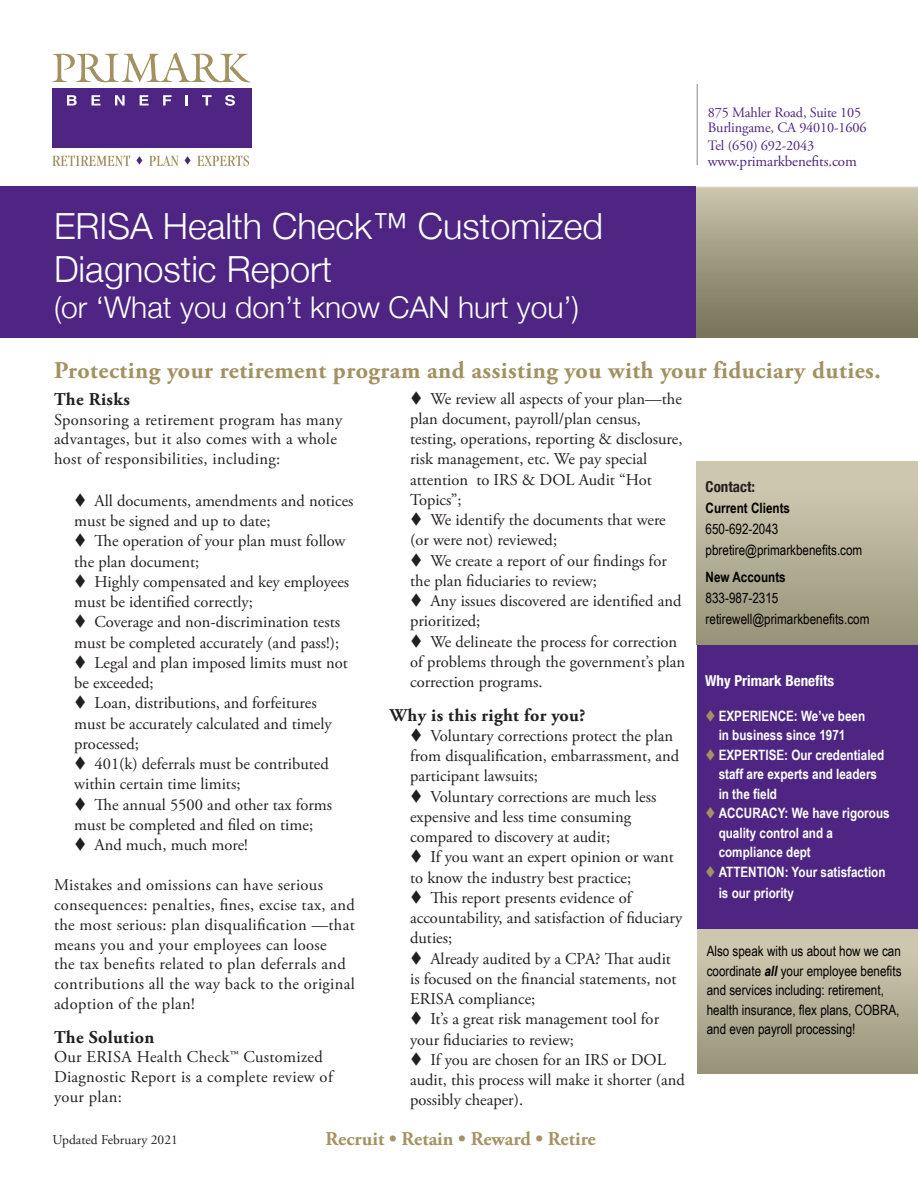
<style>
.page{position:relative;width:918px;height:1188px;background:#fff}
.page>*{position:absolute;margin:0;border:0;box-sizing:border-box;transform-origin:0 0}
.t1{font:300 36px "Helvetica Neue";color:#fff}
.t2{font:300 30px "Helvetica Neue";color:#fff}
.body{font:700 24px "Adobe Garamond Pro";letter-spacing:.02em;color:#a29161}
.body-2{font:700 19.5px "Adobe Garamond Pro";color:#a59364}
.body-3{font:700 18px "Adobe Garamond Pro";letter-spacing:.02em;color:#231f20}
.body-4{font:16.5px/20.2px "Adobe Garamond Pro";color:#231f20}
.body-5{font:16.5px/19.8px "Adobe Garamond Pro";letter-spacing:.02em;color:#231f20}
.body-6{font:15px "Adobe Garamond Pro";letter-spacing:-.01em;color:#4e2582}
.t3{font:700 condensed 15px "Helvetica Neue";color:#fff}
.t4{font:700 condensed 15px "Helvetica Neue";color:#231f20}
.t5{font:14.25px/19.5px "Arial Narrow";color:#000}
.t6{font:700 14.25px/19.5px "Arial Narrow";color:#fff}
.body-7{font:14.25px "Adobe Garamond Pro";letter-spacing:-.01em;color:#4e2582}
.t7{font:700 14.25px "Arial Narrow";color:#000}
.body-8{font:13.5px "Adobe Garamond Pro";color:#231f20}
.s1{color:#a29161}
.s2{font-weight:700;font-style:italic}
</style>
<div class="page">
<svg style="left:52px;top:52px;width:198px;height:30px"></svg>
<svg style="left:52px;top:155px;width:78px;height:11px"></svg>
<svg style="left:136px;top:156px;width:6px;height:9px"></svg>
<svg style="left:149px;top:156px;width:30px;height:10px"></svg>
<svg style="left:185px;top:156px;width:6px;height:9px"></svg>
<svg style="left:197px;top:155px;width:52px;height:11px"></svg>
<div style="left:52px;top:88px;width:199px;height:60px;background:#4e2582"></div>
<svg style="left:67px;top:95px;width:10px;height:11px"></svg>
<svg style="left:92px;top:95px;width:8px;height:11px"></svg>
<svg style="left:115px;top:95px;width:10px;height:11px"></svg>
<svg style="left:140px;top:95px;width:9px;height:11px"></svg>
<svg style="left:163px;top:95px;width:9px;height:11px"></svg>
<svg style="left:186px;top:95px;width:2px;height:11px"></svg>
<svg style="left:202px;top:95px;width:10px;height:11px"></svg>
<svg style="left:225px;top:95px;width:10px;height:11px"></svg>
<hr style="left:697px;top:84px;width:1px;height:81px;background:#8e978f">
<div style="left:0;top:186px;width:697px;height:152px;background:#4e2582"></div>
<div style="left:697px;top:185px;width:221px;height:153px;background:linear-gradient(to bottom,#cac5ad,#737055)"></div>
<div style="left:697px;top:467px;width:220px;height:605px;background:#4e2582"></div>
<div style="left:697px;top:461px;width:221px;height:184px;background:linear-gradient(to bottom,#d3ceb5,#98947a)"></div>
<div style="left:698px;top:930px;width:220px;height:144px;background:linear-gradient(to bottom,#d3ceb5,#98947a)"></div>
<p class="t1" style="left:54px;top:197px;width:551px">ERISA Health Check™ Customized</p>
<p class="t1" style="left:54px;top:240px;width:280px">Diagnostic Report</p>
<p class="t2" style="left:54px;top:283px;width:527px">(or ‘What you don’t know CAN hurt you’)</p>
<p class="body-7" style="left:708px;top:104px;width:155px">875 Mahler Road, Suite 105</p>
<p class="body-7" style="left:708px;top:119px;width:160px">Burlingame, CA 94010-1606</p>
<p class="body-7" style="left:708px;top:137px;width:108px">Tel (650) 692-2043</p>
<p class="body-6" style="left:708px;top:153px;width:150px">www.primarkbenefits.com</p>
<p class="body" style="left:54px;top:357px;width:828px">Protecting your retirement program and assisting you with your fiduciary duties.</p>
<p class="body-4" style="left:410px;top:389px;width:274px">▼ We review all aspects of your plan—the plan document, payroll/plan census, testing, operations, reporting &amp; disclosure, risk management, etc. We pay special attention to IRS &amp; DOL Audit “Hot Topics”;</p>
<p class="body-4" style="left:410px;top:510px;width:257px">▼ We identify the documents that were (or were not) reviewed;</p>
<p class="body-4" style="left:410px;top:551px;width:258px">▼ We create a report of our findings for the plan fiduciaries to review;</p>
<p class="body-4" style="left:410px;top:591px;width:273px">▼ Any issues discovered are identified and prioritized;</p>
<p class="body-4" style="left:410px;top:632px;width:277px">▼ We delineate the process for correction of problems through the government’s plan correction programs.</p>
<p class="body-3" style="left:390px;top:705px;width:197px">Why is this right for you?</p>
<p class="body-4" style="left:410px;top:726px;width:270px">▼ Voluntary corrections protect the plan from disqualification, embarrassment, and participant lawsuits;</p>
<p class="body-4" style="left:410px;top:787px;width:248px">▼ Voluntary corrections are much less expensive and less time consuming compared to discovery at audit;</p>
<p class="body-4" style="left:410px;top:848px;width:265px">▼ If you want an expert opinion or want to know the industry best practice;</p>
<p class="body-4" style="left:410px;top:888px;width:274px">▼ This report presents evidence of accountability, and satisfaction of fiduciary duties;</p>
<p class="body-4" style="left:410px;top:949px;width:268px">▼ Already audited by a CPA? That audit is focused on the financial statements, not<br>ERISA compliance;</p>
<p class="body-4" style="left:410px;top:1010px;width:251px">▼ It’s a great risk management tool for your fiduciaries to review;</p>
<p class="body-4" style="left:410px;top:1050px;width:276px">▼ If you are chosen for an IRS or DOL audit, this process will make it shorter (and possibly cheaper).</p>
<p class="body-8" style="left:52px;top:1132px;width:127px">Updated February 2021</p>
<p class="body-3" style="left:54px;top:389px;width:77px">The Risks</p>
<p class="body-5" style="left:54px;top:410px;width:290px">Sponsoring a retirement program has many advantages, but it also comes with a whole host of responsibilities, including:</p>
<p class="body-4" style="left:74px;top:491px;width:281px">▼ All documents, amendments and notices must be signed and up to date;</p>
<p class="body-4" style="left:74px;top:532px;width:273px">▼ The operation of your plan must follow the plan document;</p>
<p class="body-4" style="left:74px;top:572px;width:277px">▼ Highly compensated and key employees must be identified correctly;</p>
<p class="body-4" style="left:74px;top:613px;width:267px">▼ Coverage and non-discrimination tests must be completed accurately (and pass!);</p>
<p class="body-4" style="left:74px;top:653px;width:275px">▼ Legal and plan imposed limits must not be exceeded;</p>
<p class="body-4" style="left:74px;top:694px;width:259px">▼ Loan, distributions, and forfeitures must be accurately calculated and timely processed;</p>
<p class="body-4" style="left:74px;top:754px;width:256px">▼ 401(k) deferrals must be contributed within certain time limits;</p>
<p class="body-4" style="left:74px;top:795px;width:260px">▼ The annual 5500 and other tax forms must be completed and filed on time;</p>
<p class="body-4" style="left:74px;top:835px;width:175px">▼ And much, much more!</p>
<p class="body-5" style="left:54px;top:876px;width:302px">Mistakes and omissions can have serious consequences: penalties, fines, excise tax, and the most serious: plan disqualification —that means you and your employees can loose<br>the tax benefits related to plan deferrals and contributions all the way back to the original adoption of the plan!</p>
<p class="body-3" style="left:54px;top:1026px;width:102px">The Solution</p>
<p class="body-5" style="left:54px;top:1048px;width:280px">Our ERISA Health Check™ Customized<br>Diagnostic Report is a complete review of your plan:</p>
<p class="t4" style="left:706px;top:474px;width:51px">Contact:</p>
<p class="t7" style="left:706px;top:497px;width:86px">Current Clients</p>
<p class="t5" style="left:706px;top:519px;width:74px">650-692-2043</p>
<p class="t5" style="left:706px;top:540px;width:158px">pbretire@primarkbenefits.com</p>
<p class="t7" style="left:706px;top:566px;width:82px">New Accounts</p>
<p class="t5" style="left:706px;top:588px;width:74px">833-987-2315</p>
<p class="t5" style="left:706px;top:609px;width:165px">retirewell@primarkbenefits.com</p>
<p class="t3" style="left:705px;top:669px;width:131px">Why Primark Benefits</p>
<p class="t6" style="left:705px;top:705px;width:162px;text-align:center"><span class="s1">▼</span> EXPERIENCE: We’ve been in business since 1971</p>
<p class="t6" style="left:719px;top:744px;width:167px;text-indent:-13px"><span class="s1">▼</span> EXPERTISE: Our credentialed staff are experts and leaders in the field</p>
<p class="t6" style="left:719px;top:803px;width:172px;text-indent:-13px"><span class="s1">▼</span> ACCURACY: We have rigorous quality control and a compliance dept</p>
<p class="t6" style="left:719px;top:861px;width:168px;line-height:21px;text-indent:-13px"><span class="s1">▼</span> ATTENTION: Your satisfaction is our priority</p>
<p class="t5" style="left:707px;top:941px;width:196px">Also speak with us about how we can coordinate <span class="s2">all</span> your employee benefits and services including: retirement, health insurance, flex plans, COBRA, and even payroll processing!</p>
<p class="body-2" style="left:326px;top:1127px;width:272px">Recruit • Retain • Reward • Retire</p>
</div>
